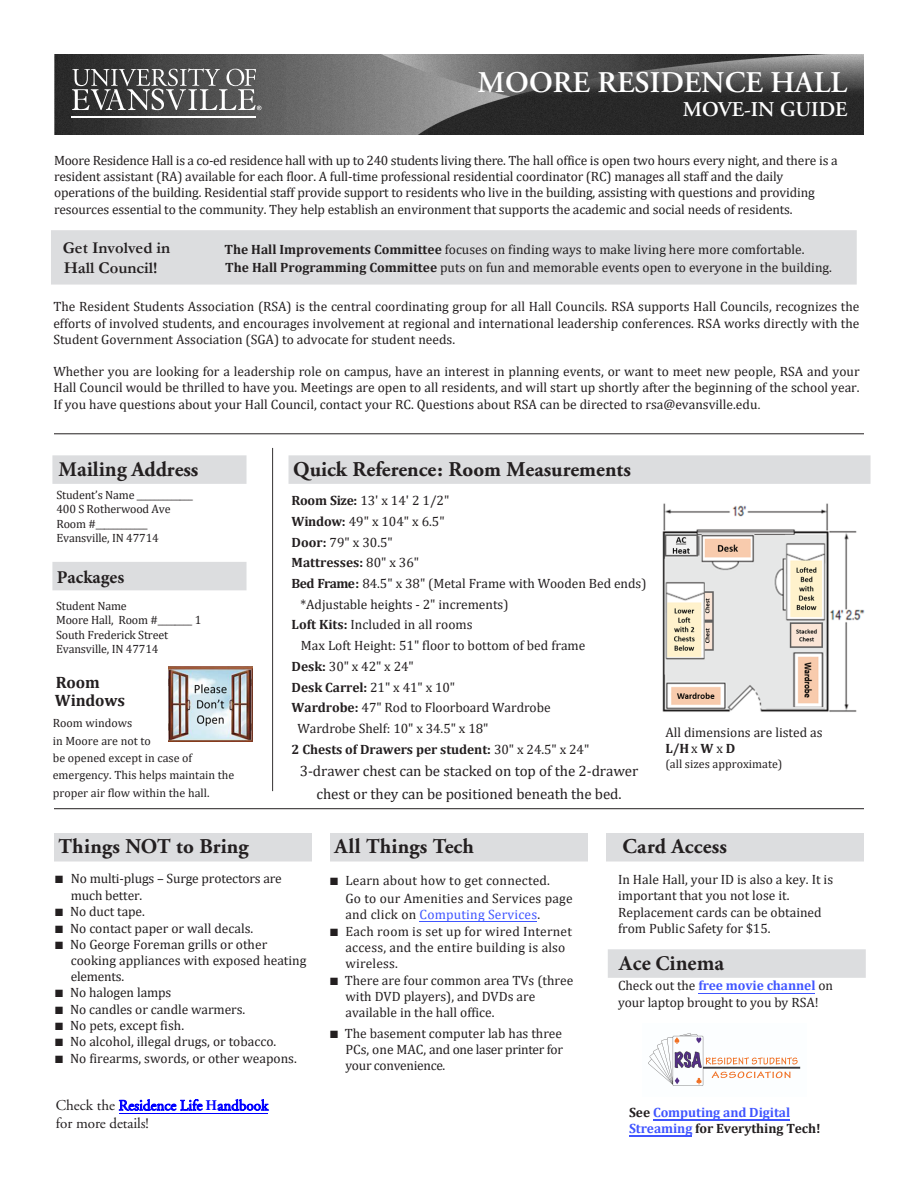
<style>
.page{position:relative;width:918px;height:1188px;background:#fff}
.page>*{position:absolute;margin:0;border:0;box-sizing:border-box;transform-origin:0 0}
.t1{font:600 30px "Adobe Garamond";color:#fff}
.t2{font:700 21px "Adobe Garamond";color:#231f20}
.t3{font:700 21px "Minion Pro";color:#231f20}
.t4{font:600 21px "Adobe Garamond";color:#fff}
.t5{font:700 18px "Minion Pro";letter-spacing:-.005em;color:#231f20}
.t6{font:700 16.5px/19.8px "Garamond";color:#231f20}
.t7{font:700 16.5px/17.9px "Cambria";letter-spacing:-.01em;color:#231f20}
.t8{font:15px/23.1px "Cambria";letter-spacing:-.005em;color:#231f20;text-align:center}
.t9{font:15px/18px "Adobe Garamond";color:#231f20}
.t10{font:13.5px/16.2px "Cambria";color:#231f20}
.t11{font:700 13.5px "Cambria";letter-spacing:-.005em;color:#231f20}
.t12{font:700 13.5px/16.2px "Cambria";letter-spacing:-.005em;color:#4055ff}
.t13{font:13.5px "Cambria";letter-spacing:.015em;color:#4055ff}
.t14{font:12px/14.4px "Cambria";color:#231f20}
.s1{font-weight:700}
.s2{font-family:"Garamond";font-size:15px}
.s3{font-family:"Adobe Garamond"}
.s4{font-weight:400}
.s5{color:#231f20}
.s6{color:#00f}
.s7{font-family:"Minion Pro";font-weight:700;color:#00f}
.s8{font-weight:700;color:#4055ff}
</style>
<div class="page">
<div style="left:608px;top:949px;width:258px;height:29px;background:#dcdddf"></div>
<div style="left:606px;top:833px;width:258px;height:29px;background:#dcdddf"></div>
<img style="left:54px;top:54px;width:810px;height:81px">
<hr style="left:72px;top:116px;width:184px;height:2px;background:#fff">
<svg style="left:72px;top:68px;width:189px;height:42px;background:#6d6d6d"></svg>
<div style="left:289px;top:455px;width:582px;height:29px;background:#dcdddf"></div>
<div style="left:52px;top:456px;width:195px;height:27px;background:#dcdddf"></div>
<hr style="left:54px;top:433px;width:810px;height:1px;background:#231f20">
<hr style="left:54px;top:808px;width:810px;height:1px;background:#231f20">
<hr style="left:272px;top:448px;width:1px;height:343px;background:#231f20">
<div style="left:54px;top:833px;width:258px;height:29px;background:#dcdddf"></div>
<div style="left:330px;top:833px;width:258px;height:29px;background:#dcdddf"></div>
<img style="left:168px;top:667px;width:85px;height:74px">
<div style="left:51px;top:234px;width:806px;height:47px;background:#dcdddf"></div>
<hr style="left:420px;top:921px;width:117px;height:1px;background:#4055ff">
<hr style="left:119px;top:1113px;width:149px;height:1px;background:#00f">
<hr style="left:699px;top:993px;width:116px;height:1px;background:#4055ff">
<img style="left:648px;top:1033px;width:153px;height:53px">
<hr style="left:629px;top:1136px;width:63px;height:1px;background:#4055ff">
<hr style="left:653px;top:1119px;width:137px;height:2px;background:#4055ff">
<img style="left:662px;top:503px;width:203px;height:209px">
<div style="left:52px;top:563px;width:195px;height:27px;background:#dcdddf"></div>
<p class="t1" style="left:478px;top:66px;width:371px">MOORE RESIDENCE HALL</p>
<p class="t4" style="left:683px;top:98px;width:166px">MOVE-IN GUIDE</p>
<p class="t10" style="left:54px;top:152px;width:785px">Moore Residence Hall is a co-ed residence hall with up to 240 students living there. The hall office is open two hours every night, and there is a resident assistant (RA) available for each floor. A full-time professional residential coordinator (RC) manages all staff and the daily operations of the building. Residential staff provide support to residents who live in the building, assisting with questions and providing resources essential to the community. They help establish an environment that supports the academic and social needs of residents.</p>
<p class="t6" style="left:63px;top:238px;width:109px">Get Involved in<br>Hall Council!</p>
<p class="t10" style="left:224px;top:241px;width:609px;line-height:17.4px"><span class="s1">The Hall Improvements Committee</span> focuses on finding ways to make living here more comfortable.<br><span class="s1">The Hall Programming Committee</span> puts on fun and memorable events open to everyone in the building.</p>
<p class="t10" style="left:53px;top:299px;width:808px;text-align:justify">The Resident Students Association (RSA) is the central coordinating group for all Hall Councils. RSA supports Hall Councils, recognizes the efforts of involved students, and encourages involvement at regional and international leadership conferences. RSA works directly with the Student Government Association (SGA) to advocate for student needs.</p>
<p class="t10" style="left:53px;top:363px;width:808px;text-align:justify">Whether you are looking for a leadership role on campus, have an interest in planning events, or want to meet new people, RSA and your Hall Council would be thrilled to have you. Meetings are open to all residents, and will start up shortly after the beginning of the school year.<br>If you have questions about your Hall Council, contact your RC. Questions about RSA can be directed to rsa@evansville.edu<span class="s2">.</span></p>
<h2 class="t3" style="left:58px;top:454px;width:141px">Mailing <span class="s3">Address</span></h2>
<p class="t14" style="left:56px;top:487px;width:138px">Student’s Name _____________<br>400 S Rotherwood Ave<br>Room #____________<br>Evansville, IN 47714</p>
<h3 class="t5" style="left:57px;top:564px;width:69px">Packages</h3>
<p class="t14" style="left:56px;top:599px;width:147px">Student Name<br>Moore Hall, Room #________ 1<br>South Frederick Street<br>Evansville, IN 47714</p>
<p class="t7" style="left:55px;top:673px;width:72px"><sup>_</sup>Room<br>Windows</p>
<p class="t14" style="left:53px;top:715px;width:183px;line-height:17.2px">Room windows<br>in Moore are not to<br>be opened except in case of emergency. This helps maintain the proper air flow within the hall.</p>
<p class="t2" style="left:293px;top:458px;width:339px">Quick Reference: Room Measurements</p>
<p class="t10" style="left:292px;top:492px;width:159px"><span class="s1">Room Size:</span> 13' x 14' 2 1/2"</p>
<p class="t10" style="left:292px;top:513px;width:155px"><span class="s1">Window:</span> 49" x 104" x 6.5"</p>
<p class="t10" style="left:292px;top:534px;width:103px"><span class="s1">Door:</span> 79" x 30.5"</p>
<p class="t11" style="left:292px;top:553px;width:129px">Mattresses: <span class="s4">80" x 36"</span></p>
<p class="t10" style="left:292px;top:575px;width:356px"><span class="s1">Bed Frame:</span> 84.5" x 38" (Metal Frame with Wooden Bed ends)</p>
<p class="t10" style="left:300px;top:596px;width:210px">*Adjustable heights - 2" increments)</p>
<p class="t10" style="left:292px;top:617px;width:182px"><span class="s1">Loft Kits:</span> Included in all rooms</p>
<p class="t10" style="left:301px;top:637px;width:286px">Max Loft Height: 51" floor to bottom of bed frame</p>
<p class="t10" style="left:292px;top:658px;width:124px"><span class="s1">Desk:</span> 30" x 42" x 24"</p>
<p class="t11" style="left:292px;top:678px;width:165px">Desk Carrel: <span class="s4">21" x 41" x 10"</span></p>
<p class="t10" style="left:292px;top:700px;width:260px"><span class="s1">Wardrobe:</span> 47" Rod to Floorboard Wardrobe</p>
<p class="t10" style="left:297px;top:720px;width:193px">Wardrobe Shelf: 10" x 34.5" x 18"</p>
<p class="t11" style="left:292px;top:740px;width:299px">2 Chests of Drawers per student: <span class="s4">30" x 24.5" x 24"</span></p>
<p class="t8" style="left:300px;top:760px;width:340px">3-drawer chest can be stacked on top of the 2-drawer chest or they can be positioned beneath the bed.</p>
<p class="t10" style="left:665px;top:724px;width:159px">All dimensions are listed as<br><span class="s1">L/H</span>x <span class="s1">W</span> x <span class="s1">D</span></p>
<p class="t14" style="left:665px;top:757px;width:119px">(all sizes approximate)</p>
<p class="t2" style="left:58px;top:835px;width:192px">Things NOT to Bring</p>
<p class="t2" style="left:334px;top:835px;width:141px">All Things Tech</p>
<p class="t10" style="left:345px;top:871px;width:229px;line-height:17.7px;text-indent:-15px">■ Learn about how to get connected.<br>Go to our Amenities and Services page</p>
<p class="t13" style="left:345px;top:906px;width:196px"><span class="s5">and click on</span> Computing Services<span class="s5">.</span></p>
<p class="t10" style="left:345px;top:923px;width:228px;text-indent:-15px">■ Each room is set up for wired Internet access, and the entire building is also wireless.</p>
<p class="t10" style="left:345px;top:972px;width:229px;text-indent:-15px">■ There are four common area TVs (three with DVD players), and DVDs are available in the hall office.</p>
<p class="t10" style="left:345px;top:1025px;width:219px;text-align:justify;text-indent:-15px">■ The basement computer lab has three PCs, one MAC, and one laser printer for your convenience.</p>
<p class="t10" style="left:71px;top:869px;width:213px;line-height:17.4px;text-indent:-15px">■ No multi-plugs – Surge protectors are much better.</p>
<p class="t10" style="left:55px;top:904px;width:91px">■ No duct tape.</p>
<p class="t10" style="left:55px;top:920px;width:199px">■ No contact paper or wall decals.</p>
<p class="t10" style="left:71px;top:936px;width:237px;text-indent:-15px">■ No George Foreman grills or other cooking appliances with exposed heating elements.</p>
<p class="t10" style="left:55px;top:985px;width:118px">■ No halogen lamps</p>
<p class="t10" style="left:55px;top:1001px;width:191px">■ No candles or candle warmers.</p>
<p class="t10" style="left:55px;top:1017px;width:130px">■ No pets, except fish.</p>
<p class="t10" style="left:55px;top:1033px;width:222px">■ No alcohol, illegal drugs, or tobacco.</p>
<p class="t10" style="left:55px;top:1050px;width:243px">■ No firearms, swords, or other weapons.</p>
<p class="t9" style="left:56px;top:1097px;width:214px">Check the <span class="s6">Residence Life</span> <span class="s7">H</span><span class="s6">andbook </span>for more details!</p>
<h2 class="t2" style="left:623px;top:835px;width:106px">Card Access</h2>
<p class="t10" style="left:618px;top:872px;width:217px">In Hale Hall, your ID is also a key. It is important that you not lose it.<br>Replacement cards can be obtained from Public Safety for $15.</p>
<h2 class="t3" style="left:618px;top:949px;width:108px">Ace Cinema</h2>
<p class="t10" style="left:618px;top:978px;width:216px">Check out the <span class="s8">free movie channel</span> on your laptop brought to you by RSA!</p>
<p class="t12" style="left:629px;top:1104px;width:193px"><span class="s5">See</span> Computing and Digital<br>Streaming <span class="s5">for Everything Tech!</span></p>
</div>
